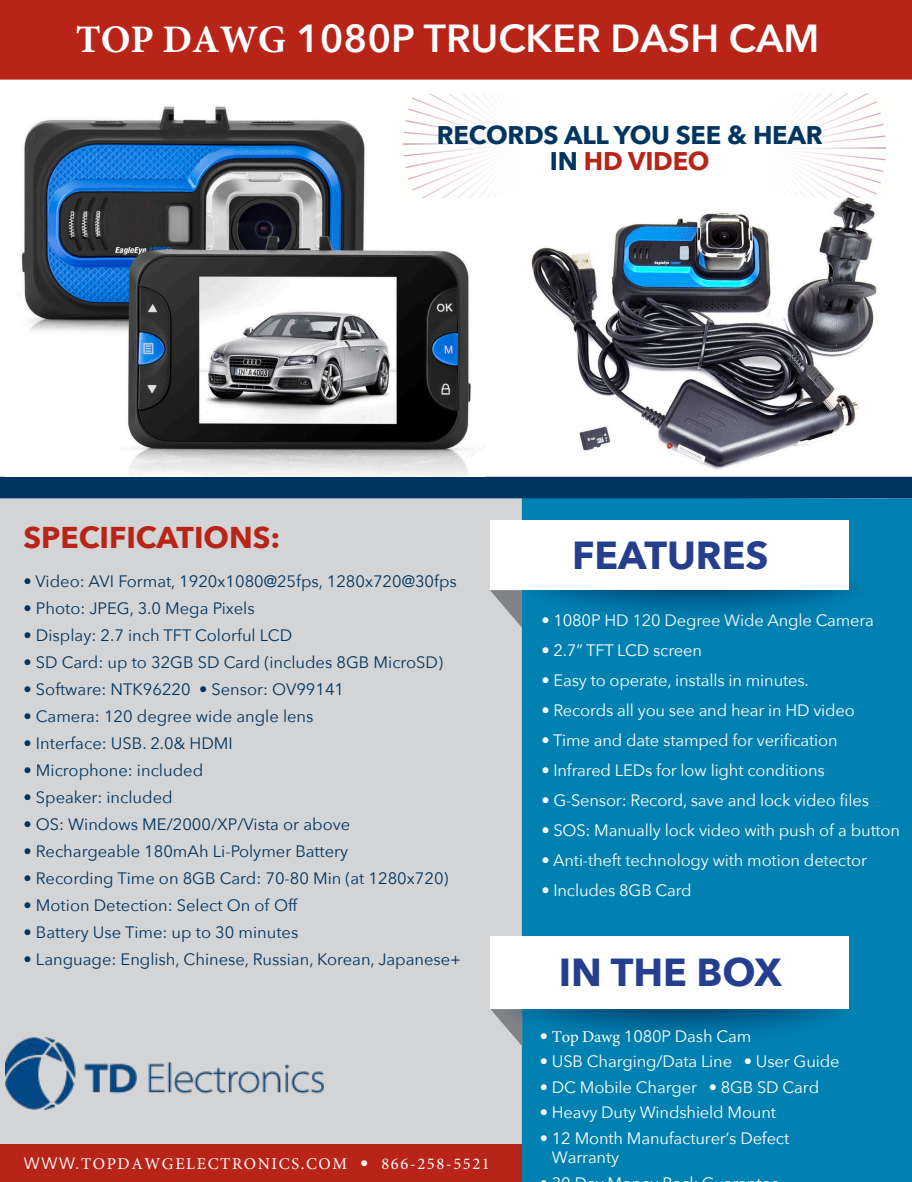
<style>
.page{position:relative;width:912px;height:1182px;background:#fff}
.page>*{position:absolute;margin:0;border:0;box-sizing:border-box;transform-origin:0 0}
.t1{font:600 39px "Avenir Next";color:#fff}
.t2{font:700 39px "Avenir Next";color:#253f8e}
.t3{font:700 30px "Avenir Next";color:#b82417}
.t4{font:700 25.5px/25.5px "Avenir Next";letter-spacing:-.01em;color:#003560;text-align:center}
.t5{font:16.5px "Avenir Next";color:#003560}
.t6{font:16.5px/19.8px "Avenir Next";letter-spacing:-.01em;color:#fff}
.t7{font:16.5px "Minion Pro";letter-spacing:.095em;color:#fff}
.s1{font-family:"Minion Pro";font-weight:700}
.s2{color:#b82417}
.s3{font-family:"Avenir Next"}
.s4{font-family:"Minion Pro"}
</style>
<div class="page">
<div style="left:0;top:498px;width:522px;height:660px;background:#d3d4d6"></div>
<div style="left:0;top:1144px;width:522px;height:38px;background:#b82417"></div>
<div style="left:522px;top:498px;width:390px;height:684px;background:#0081b2"></div>
<svg style="left:490px;top:590px;width:32px;height:37px"></svg>
<img style="left:5px;top:1037px;width:319px;height:72px">
<div style="left:0;top:477px;width:912px;height:21px;background:#003560"></div>
<img style="left:21px;top:94px;width:454px;height:383px">
<img style="left:531px;top:197px;width:346px;height:273px">
<div style="left:0;top:0;width:912px;height:80px;background:#b82417"></div>
<svg style="left:490px;top:1009px;width:32px;height:37px"></svg>
<svg style="left:502px;top:971px;width:352px;height:80px;background:#0a75a3"></svg>
<div style="left:490px;top:935px;width:358px;height:73px;background:#fff"></div>
<svg style="left:519px;top:549px;width:352px;height:80px;background:#0073a3"></svg>
<div style="left:490px;top:521px;width:358px;height:69px;background:#fff"></div>
<img style="left:399px;top:95px;width:92px;height:103px">
<img style="left:798px;top:94px;width:88px;height:103px">
<p class="t1" style="left:76px;top:5px;width:745px"><span class="s1">TOP DAWG</span> 1080P TRUCKER DASH CAM</p>
<p class="t4" style="left:437px;top:122px;width:387px">RECORDS ALL YOU SEE &amp; HEAR<br>IN <span class="s2">HD VIDEO</span></p>
<p class="t3" style="left:24px;top:511px;width:258px">SPECIFICATIONS:</p>
<p class="t5" style="left:24px;top:567px;width:435px">• Video: AVI Format, 1920x1080@25fps, 1280x720@30fps</p>
<p class="t5" style="left:24px;top:594px;width:233px">• Photo: JPEG, 3.0 Mega Pixels</p>
<p class="t5" style="left:24px;top:621px;width:270px">• Display: 2.7 inch TFT Colorful LCD</p>
<p class="t5" style="left:24px;top:648px;width:421px">• SD Card: up to 32GB SD Card (includes 8GB MicroSD)</p>
<p class="t5" style="left:24px;top:675px;width:322px">• Software: NTK96220 • Sensor: OV99141</p>
<p class="t5" style="left:24px;top:702px;width:291px">• Camera: 120 degree wide angle lens</p>
<p class="t5" style="left:24px;top:729px;width:211px">• Interface: USB. 2.0&amp; HDMI</p>
<p class="t5" style="left:24px;top:756px;width:181px">• Microphone: included</p>
<p class="t5" style="left:24px;top:783px;width:151px">• Speaker: included</p>
<p class="t5" style="left:24px;top:810px;width:328px">• OS: Windows ME/2000/XP/Vista or above</p>
<p class="t5" style="left:24px;top:837px;width:326px">• Rechargeable 180mAh Li-Polymer Battery</p>
<p class="t5" style="left:24px;top:864px;width:426px">• Recording Time on 8GB Card: 70-80 Min (at 1280x720)</p>
<p class="t5" style="left:24px;top:891px;width:275px">• Motion Detection: Select On of Off</p>
<p class="t5" style="left:24px;top:918px;width:276px">• Battery Use Time: up to 30 minutes</p>
<p class="t5" style="left:24px;top:945px;width:439px">• Language: English, Chinese, Russian, Korean, Japanese+</p>
<p class="t7" style="left:24px;top:1152px;width:467px"><span class="s3">WWW.</span>TOPDAWGELECTRONICS.COM <span class="s3">•</span> 866-258-5521</p>
<p class="t2" style="left:572px;top:521px;width:198px">FEATURES</p>
<p class="t6" style="left:541px;top:610px;width:334px">• 1080P HD 120 Degree Wide Angle Camera</p>
<p class="t6" style="left:541px;top:640px;width:162px">• 2.7” TFT LCD screen</p>
<p class="t6" style="left:541px;top:670px;width:269px">• Easy to operate, installs in minutes.</p>
<p class="t6" style="left:541px;top:700px;width:315px">• Records all you see and hear in HD video</p>
<p class="t6" style="left:541px;top:730px;width:298px">• Time and date stamped for verification</p>
<p class="t6" style="left:541px;top:760px;width:285px">• Infrared LEDs for low light conditions</p>
<p class="t6" style="left:541px;top:790px;width:329px">• G-Sensor: Record, save and lock video files</p>
<p class="t6" style="left:541px;top:820px;width:360px">• SOS: Manually lock video with push of a button</p>
<p class="t6" style="left:541px;top:850px;width:327px">• Anti-theft technology with motion detector</p>
<p class="t6" style="left:541px;top:880px;width:152px">• Includes 8GB Card</p>
<p class="t2" style="left:558px;top:938px;width:225px">IN THE BOX</p>
<p class="t6" style="left:540px;top:1025px;width:213px">• <span class="s4">Top Dawg</span> 1080P Dash Cam</p>
<p class="t6" style="left:540px;top:1050px;width:301px">• USB Charging/Data Line • User Guide</p>
<p class="t6" style="left:540px;top:1076px;width:281px">• DC Mobile Charger • 8GB SD Card</p>
<p class="t6" style="left:540px;top:1101px;width:238px">• Heavy Duty Windshield Mount</p>
<p class="t6" style="left:552px;top:1127px;width:239px;text-indent:-12px">• 12 Month Manufacturer’s Defect<br>Warranty</p>
</div>
